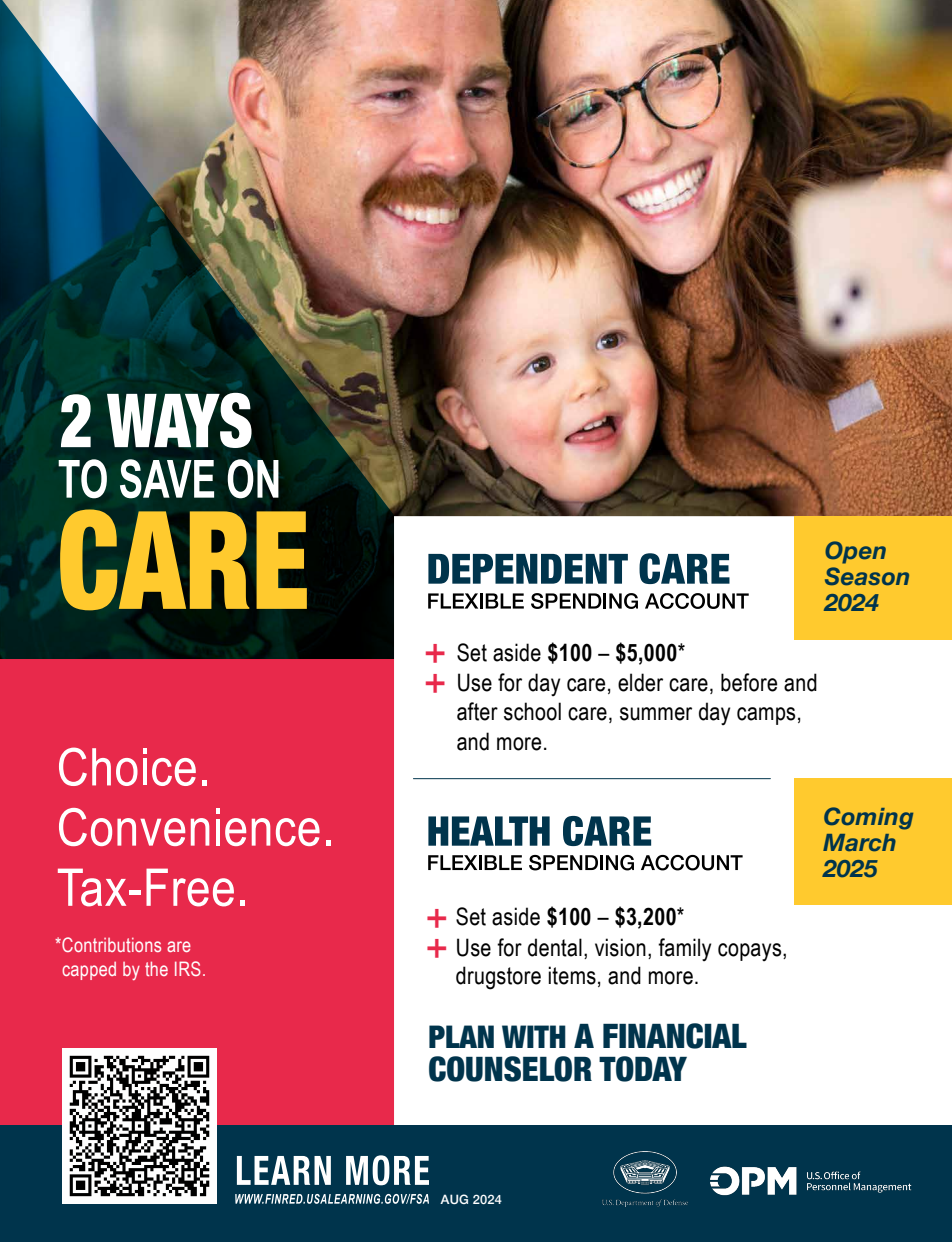
<style>
.page{position:relative;width:952px;height:1242px;background:#fff}
.page>*{position:absolute;margin:0;border:0;box-sizing:border-box;transform-origin:0 0}
.t1{font:48.16px "Arial Narrow";color:#e8294b}
.t2{font:900 condensed 33.64px/33.6px "Helvetica Neue";color:#00344c}
.t3{font:24px/29.4px "Arial Narrow";letter-spacing:.015em;color:#000}
.t4{font:italic 700 24px/26px "Helvetica Neue";letter-spacing:.015em;color:#00344c}
.t5{font:20px/24px "Arial Narrow";letter-spacing:.015em;color:#fff}
.t6{font:500 12.88px "Helvetica Neue";letter-spacing:.015em;color:#fff}
.s1{font-weight:700}
.s2{font-size:31.12px}
</style>
<div class="page">
<img style="left:416px;top:0;width:536px;height:516px">
<img style="left:0;top:0;width:416px;height:659px">
<div style="left:0;top:659px;width:911px;height:580px;background:#e8294b"></div>
<div style="left:394px;top:516px;width:558px;height:723px;background:#fff"></div>
<svg style="left:59px;top:747px;width:78px;height:39px"></svg>
<svg style="left:143px;top:748px;width:53px;height:38px"></svg>
<svg style="left:202px;top:780px;width:5px;height:5px"></svg>
<svg style="left:59px;top:807px;width:126px;height:39px"></svg>
<svg style="left:191px;top:818px;width:18px;height:27px"></svg>
<svg style="left:216px;top:808px;width:30px;height:38px"></svg>
<svg style="left:252px;top:818px;width:18px;height:27px"></svg>
<svg style="left:276px;top:818px;width:43px;height:28px"></svg>
<svg style="left:326px;top:840px;width:4px;height:5px"></svg>
<svg style="left:58px;top:868px;width:68px;height:38px"></svg>
<hr style="left:129px;top:890px;width:12px;height:4px;background:#fff">
<svg style="left:146px;top:868px;width:88px;height:38px"></svg>
<svg style="left:240px;top:900px;width:5px;height:5px"></svg>
<div style="left:0;top:1125px;width:952px;height:117px;background:#00344c"></div>
<svg style="left:235px;top:1193px;width:194px;height:10px"></svg>
<svg style="left:237px;top:1156px;width:94px;height:28px"></svg>
<svg style="left:346px;top:1155px;width:83px;height:30px"></svg>
<img style="left:602px;top:1151px;width:87px;height:56px">
<img style="left:710px;top:1166px;width:202px;height:30px">
<svg style="left:428px;top:554px;width:200px;height:29px"></svg>
<svg style="left:639px;top:553px;width:90px;height:31px"></svg>
<svg style="left:428px;top:593px;width:96px;height:15px"></svg>
<svg style="left:531px;top:593px;width:70px;height:16px"></svg>
<hr style="left:603px;top:593px;width:3px;height:15px;background:#000">
<svg style="left:609px;top:593px;width:29px;height:16px"></svg>
<svg style="left:645px;top:593px;width:103px;height:16px"></svg>
<svg style="left:428px;top:816px;width:121px;height:29px"></svg>
<svg style="left:563px;top:816px;width:88px;height:30px"></svg>
<svg style="left:428px;top:855px;width:94px;height:15px"></svg>
<svg style="left:529px;top:855px;width:69px;height:15px"></svg>
<hr style="left:600px;top:855px;width:3px;height:15px;background:#000">
<svg style="left:606px;top:855px;width:28px;height:15px"></svg>
<svg style="left:641px;top:855px;width:101px;height:15px"></svg>
<svg style="left:61px;top:394px;width:30px;height:53px"></svg>
<svg style="left:107px;top:393px;width:144px;height:55px"></svg>
<svg style="left:60px;top:509px;width:189px;height:101px;background:#a38b24"></svg>
<svg style="left:256px;top:511px;width:51px;height:98px;background:#c19b24"></svg>
<svg style="left:59px;top:459px;width:48px;height:39px"></svg>
<svg style="left:120px;top:459px;width:94px;height:39px"></svg>
<svg style="left:228px;top:459px;width:50px;height:39px"></svg>
<img style="left:62px;top:1049px;width:154px;height:154px">
<hr style="left:413px;top:778px;width:357px;height:1px;background:#00344c">
<div style="left:794px;top:516px;width:158px;height:123px;background:#ffca2e"></div>
<div style="left:794px;top:778px;width:158px;height:127px;background:#ffca2e"></div>
<p class="t5" style="left:62px;top:932px;width:146px;text-indent:-7px">*Contributions are capped by the IRS.</p>
<p class="t1" style="left:424px;top:616px;width:24px">+</p>
<p class="t1" style="left:424px;top:646px;width:24px">+</p>
<h2 class="t4" style="left:825px;top:538px;width:87px">Open<br>Season<br>2024</h2>
<p class="t3" style="left:457px;top:637px;width:230px">Set aside <span class="s1">$100</span> – <span class="s1">$5,000</span>*</p>
<p class="t3" style="left:457px;top:667px;width:362px">Use for day care, elder care, before and after school care, summer day camps, and more.</p>
<p class="t1" style="left:425px;top:881px;width:24px">+</p>
<p class="t1" style="left:425px;top:910px;width:24px">+</p>
<p class="t3" style="left:456px;top:900px;width:230px">Set aside <span class="s1">$100</span> – <span class="s1">$3,200</span>*</p>
<p class="t3" style="left:456px;top:932px;width:333px;line-height:28.8px">Use for dental, vision, family copays, drugstore items, and more.</p>
<h2 class="t4" style="left:823px;top:804px;width:92px">Coming<br>March<br>2025</h2>
<h2 class="t2" style="left:428px;top:1017px;width:320px"><span class="s2">PLAN WITH</span> A FINANCIAL<br>COUNSELOR TODAY</h2>
<p class="t6" style="left:441px;top:1188px;width:63px">AUG 2024</p>
</div>
